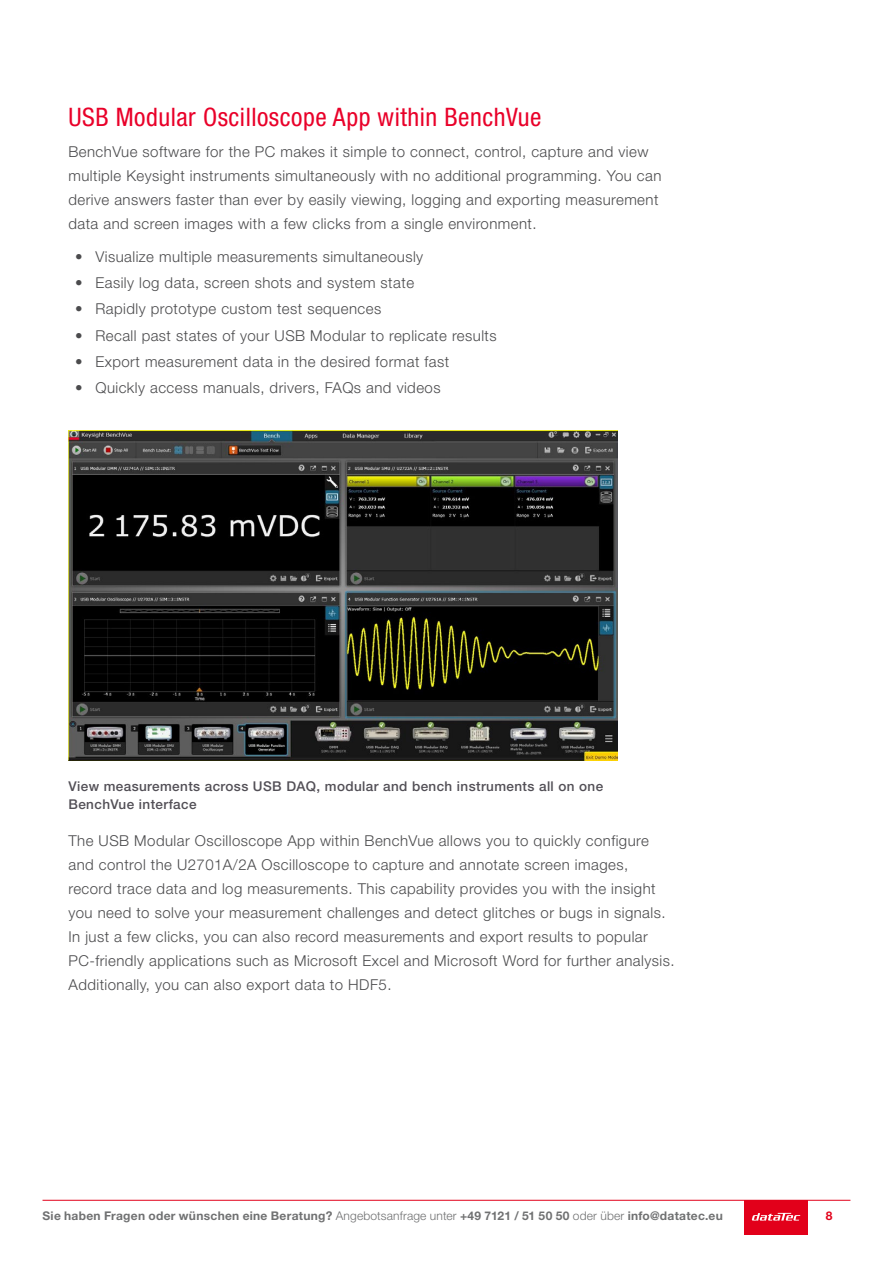
<style>
.page{position:relative;width:893px;height:1263px;background:#fff}
.page>*{position:absolute;margin:0;border:0;box-sizing:border-box;transform-origin:0 0}
.t1{font:condensed 25.5px "Helvetica Neue LT Std";letter-spacing:.02em;color:#e90029}
.t2{font:300 15px/24px "Helvetica Neue LT Std";letter-spacing:.03em;color:#4b4b4d}
.t3{font:500 13.5px/18px "Helvetica Neue LT Std";letter-spacing:.03em;color:#524f56}
.t4{font:700 12px "Helvetica Neue LT Pro";letter-spacing:.025em;color:#707172}
.t5{font:700 12px "Helvetica Neue LT Pro";color:#e2001a}
.s1{font-weight:300}
</style>
<div class="page">
<div style="left:744px;top:1200px;width:64px;height:34px;background:#e2001a"></div>
<svg style="left:752px;top:1213px;width:48px;height:7px"></svg>
<hr style="left:43px;top:1200px;width:807px;height:1px;background:#e2001a">
<img style="left:68px;top:430px;width:549px;height:330px">
<h1 class="t1" style="left:68px;top:102px;width:475px">USB Modular Oscilloscope App within BenchVue</h1>
<p class="t2" style="left:68px;top:139px;width:594px">BenchVue software for the PC makes it simple to connect, control, capture and view multiple Keysight instruments simultaneously with no additional programming. You can derive answers faster than ever by easily viewing, logging and exporting measurement data and screen images with a few clicks from a single environment.</p>
<p class="t2" style="left:75px;top:244px;width:350px">• Visualize multiple measurements simultaneously</p>
<p class="t2" style="left:75px;top:271px;width:340px">• Easily log data, screen shots and system state</p>
<p class="t2" style="left:75px;top:297px;width:308px">• Rapidly prototype custom test sequences</p>
<p class="t2" style="left:75px;top:323px;width:423px">• Recall past states of your USB Modular to replicate results</p>
<p class="t2" style="left:75px;top:349px;width:376px">• Export measurement data in the desired format fast</p>
<p class="t2" style="left:75px;top:376px;width:367px">• Quickly access manuals, drivers, FAQs and videos</p>
<p class="t3" style="left:68px;top:777px;width:536px">View measurements across USB DAQ, modular and bench instruments all on one<br>BenchVue interface</p>
<p class="t2" style="left:68px;top:828px;width:608px">The USB Modular Oscilloscope App within BenchVue allows you to quickly configure and control the U2701A/2A Oscilloscope to capture and annotate screen images, record trace data and log measurements. This capability provides you with the insight you need to solve your measurement challenges and detect glitches or bugs in signals.<br>In just a few clicks, you can also record measurements and export results to popular PC-friendly applications such as Microsoft Excel and Microsoft Word for further analysis.<br>Additionally, you can also export data to HDF5.</p>
<p class="t4" style="left:43px;top:1209px;width:682px">Sie haben Fragen oder wünschen eine Beratung? <span class="s1">Angebotsanfrage unter</span> +49 7121 / 51 50 50 <span class="s1">oder über</span> info@datatec.eu</p>
<p class="t5" style="left:826px;top:1209px;width:8px">8</p>
</div>
